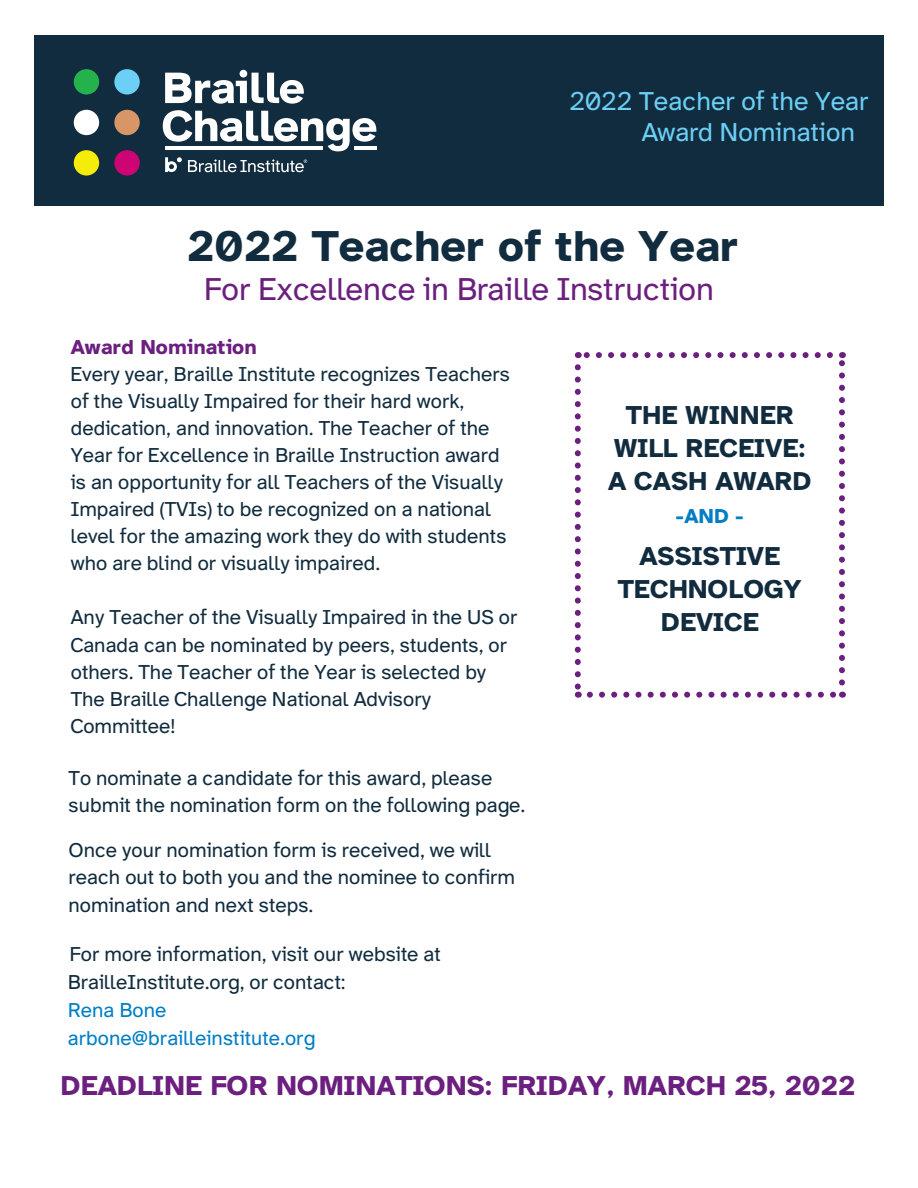
<style>
.page{position:relative;width:918px;height:1188px;background:#fff}
.page>*{position:absolute;margin:0;border:0;box-sizing:border-box;transform-origin:0 0}
.t1{font:700 45px "Atkinson Hyperlegible Temp";color:#112c3e}
.t2{font:33px "Atkinson Hyperlegible Temp";color:#6b1f7e}
.t3{font:700 28.5px "Atkinson Hyperlegible Temp";color:#6b1f7e}
.t4{font:700 27px/33px "Atkinson Hyperlegible Temp";color:#112c3e;text-align:center}
.t5{font:27px/30.6px "Atkinson Hyperlegible Temp";color:#6bcff6}
.t6{font:21px/27px "Atkinson Hyperlegible Temp";color:#112c3e}
.t7{font:21px/28.2px "Atkinson Hyperlegible Temp";color:#007ec5}
.t8{font:700 21px "Atkinson Hyperlegible Temp";color:#6b1f7e}
.t9{font:700 21px "Atkinson Hyperlegible Temp";color:#007ec5}
</style>
<div class="page">
<div style="left:34px;top:35px;width:850px;height:171px;background:#112c3e"></div>
<svg style="left:165px;top:157px;width:17px;height:15px"></svg>
<svg style="left:188px;top:159px;width:119px;height:13px"></svg>
<svg style="left:163px;top:70px;width:214px;height:81px"></svg>
<hr style="left:165px;top:146px;width:157px;height:4px;background:#fff">
<hr style="left:354px;top:146px;width:22px;height:4px;background:#fff">
<div style="left:74px;top:110px;width:25px;height:25px;background:#fff;border-radius:50%"></div>
<div style="left:114px;top:110px;width:26px;height:25px;background:#d89666;border-radius:50%"></div>
<div style="left:74px;top:69px;width:25px;height:26px;background:#23b24b;border-radius:50%"></div>
<div style="left:114px;top:69px;width:26px;height:26px;background:#6bcff6;border-radius:50%"></div>
<div style="left:74px;top:150px;width:25px;height:26px;background:#f5ec09;border-radius:50%"></div>
<div style="left:114px;top:150px;width:26px;height:26px;background:#ce0475;border-radius:50%"></div>
<svg style="left:590px;top:692px;width:246px;height:6px"></svg>
<svg style="left:575px;top:367px;width:6px;height:331px"></svg>
<svg style="left:839px;top:352px;width:6px;height:331px"></svg>
<svg style="left:578px;top:352px;width:252px;height:6px"></svg>
<p class="t5" style="left:642px;top:86px;width:229px;text-indent:-72px">2022 Teacher of the Year<br>Award Nomination</p>
<h1 class="t1" style="left:187px;top:223px;width:553px">2022 Teacher of the Year</h1>
<h2 class="t2" style="left:204px;top:271px;width:512px">For Excellence in Braille Instruction</h2>
<p class="t8" style="left:71px;top:336px;width:188px">Award Nomination</p>
<p class="t6" style="left:71px;top:361px;width:441px">Every year, Braille Institute recognizes Teachers of the Visually Impaired for their hard work, dedication, and innovation. The Teacher of the Year for Excellence in Braille Instruction award is an opportunity for all Teachers of the Visually Impaired (TVIs) to be recognized on a national level for the amazing work they do with students who are blind or visually impaired.</p>
<p class="t6" style="left:71px;top:604px;width:448px">Any Teacher of the Visually Impaired in the US or Canada can be nominated by peers, students, or others. The Teacher of the Year is selected by The Braille Challenge National Advisory Committee!</p>
<p class="t6" style="left:69px;top:764px;width:458px">To nominate a candidate for this award, please submit the nomination form on the following page.</p>
<p class="t6" style="left:69px;top:837px;width:448px">Once your nomination form is received, we will reach out to both you and the nominee to confirm nomination and next steps.</p>
<p class="t6" style="left:68px;top:940px;width:375px;line-height:28.2px">For more information, visit our website at<br>BrailleInstitute.org, or contact:</p>
<p class="t7" style="left:68px;top:996px;width:249px">Rena Bone arbone@brailleinstitute.org</p>
<p class="t4" style="left:608px;top:399px;width:205px">THE WINNER<br>WILL RECEIVE:<br>A CASH AWARD</p>
<p class="t9" style="left:676px;top:505px;width:70px">-AND -</p>
<p class="t4" style="left:618px;top:540px;width:186px">ASSISTIVE<br>TECHNOLOGY<br>DEVICE</p>
<h3 class="t3" style="left:60px;top:1070px;width:796px">DEADLINE FOR NOMINATIONS: FRIDAY, MARCH 25, 2022</h3>
</div>
